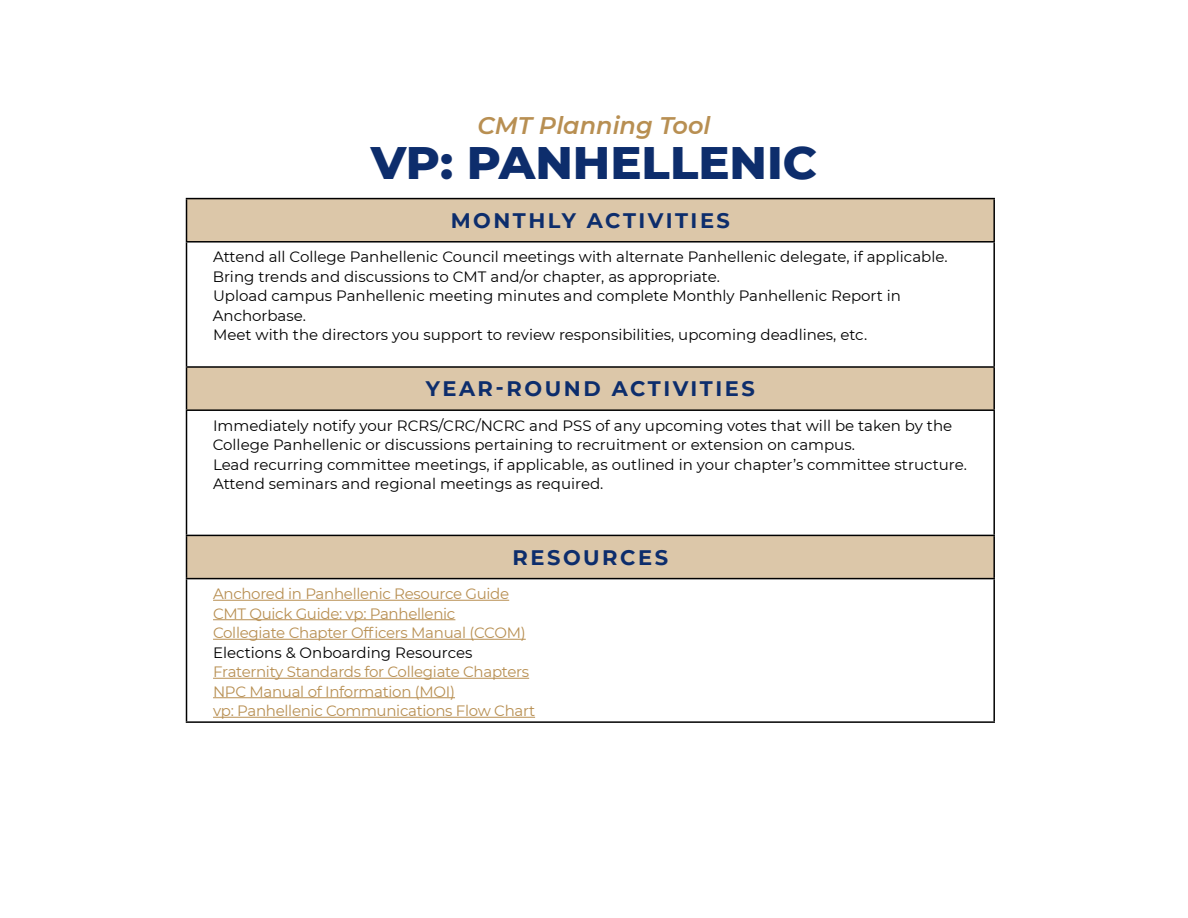
<style>
.page{position:relative;width:1188px;height:918px;background:#fff}
.page>*{position:absolute;margin:0;border:0;box-sizing:border-box;transform-origin:0 0}
.t1{font:800 46.5px "Montserrat";color:#0d2d6c}
.t2{font:italic 600 24px "Montserrat";color:#b88f52}
.t3{font:700 21px "Montserrat";letter-spacing:.12em;color:#0d2d6c}
.t4{font:15px/19.5px "Montserrat";color:#000}
.t5{font:15px/19.5px "Montserrat";letter-spacing:-.02em;color:#b88f52}
</style>
<div class="page">
<svg style="left:187px;top:199px;width:806px;height:379px"></svg>
<hr style="left:186px;top:243px;width:1px;height:123px;background:#000">
<hr style="left:993px;top:243px;width:2px;height:123px;background:#000">
<hr style="left:186px;top:579px;width:1px;height:142px;background:#000">
<hr style="left:993px;top:579px;width:2px;height:142px;background:#000">
<hr style="left:186px;top:721px;width:809px;height:2px;background:#000">
<hr style="left:186px;top:198px;width:809px;height:1px;background:#000">
<hr style="left:186px;top:199px;width:1px;height:42px;background:#000">
<hr style="left:993px;top:199px;width:2px;height:42px;background:#000">
<hr style="left:186px;top:241px;width:809px;height:2px;background:#000">
<hr style="left:186px;top:366px;width:809px;height:2px;background:#000">
<hr style="left:186px;top:368px;width:1px;height:41px;background:#000">
<hr style="left:993px;top:368px;width:2px;height:41px;background:#000">
<hr style="left:186px;top:536px;width:1px;height:42px;background:#000">
<hr style="left:993px;top:536px;width:2px;height:42px;background:#000">
<hr style="left:186px;top:578px;width:809px;height:1px;background:#000">
<hr style="left:186px;top:409px;width:809px;height:2px;background:#000">
<hr style="left:186px;top:411px;width:1px;height:124px;background:#000">
<hr style="left:993px;top:411px;width:2px;height:124px;background:#000">
<hr style="left:186px;top:535px;width:809px;height:1px;background:#000">
<hr style="left:213px;top:600px;width:296px;height:1px;background:#b88f52">
<hr style="left:213px;top:619px;width:242px;height:1px;background:#b88f52">
<hr style="left:213px;top:639px;width:313px;height:1px;background:#b88f52">
<hr style="left:213px;top:678px;width:316px;height:1px;background:#b88f52">
<hr style="left:213px;top:697px;width:242px;height:1px;background:#b88f52">
<hr style="left:213px;top:717px;width:322px;height:1px;background:#b88f52">
<h2 class="t2" style="left:478px;top:109px;width:234px">CMT Planning Tool</h2>
<h1 class="t1" style="left:371px;top:129px;width:448px">VP: PANHELLENIC</h1>
<h3 class="t3" style="left:451px;top:205px;width:281px">MONTHLY ACTIVITIES</h3>
<p class="t4" style="left:213px;top:247px;width:736px">Attend all College Panhellenic Council meetings with alternate Panhellenic delegate, if applicable.<br>Bring trends and discussions to CMT and/or chapter, as appropriate.<br>Upload campus Panhellenic meeting minutes and complete Monthly Panhellenic Report in Anchorbase.<br>Meet with the directors you support to review responsibilities, upcoming deadlines, etc.</p>
<h3 class="t3" style="left:426px;top:374px;width:331px">YEAR-ROUND ACTIVITIES</h3>
<p class="t4" style="left:213px;top:415px;width:756px">Immediately notify your RCRS/CRC/NCRC and PSS of any upcoming votes that will be taken by the College Panhellenic or discussions pertaining to recruitment or extension on campus.<br>Lead recurring committee meetings, if applicable, as outlined in your chapter’s committee structure.<br>Attend seminars and regional meetings as required.</p>
<h3 class="t3" style="left:513px;top:542px;width:157px">RESOURCES</h3>
<p class="t5" style="left:213px;top:584px;width:314px">Anchored in Panhellenic Resource Guide<br>CMT Quick Guide: vp: Panhellenic<br>Collegiate Chapter Officers Manual (CCOM)</p>
<p class="t4" style="left:213px;top:642px;width:261px">Elections &amp; Onboarding Resources</p>
<p class="t5" style="left:213px;top:662px;width:324px">Fraternity Standards for Collegiate Chapters<br>NPC Manual of Information (MOI)<br>vp: Panhellenic Communications Flow Chart</p>
</div>
